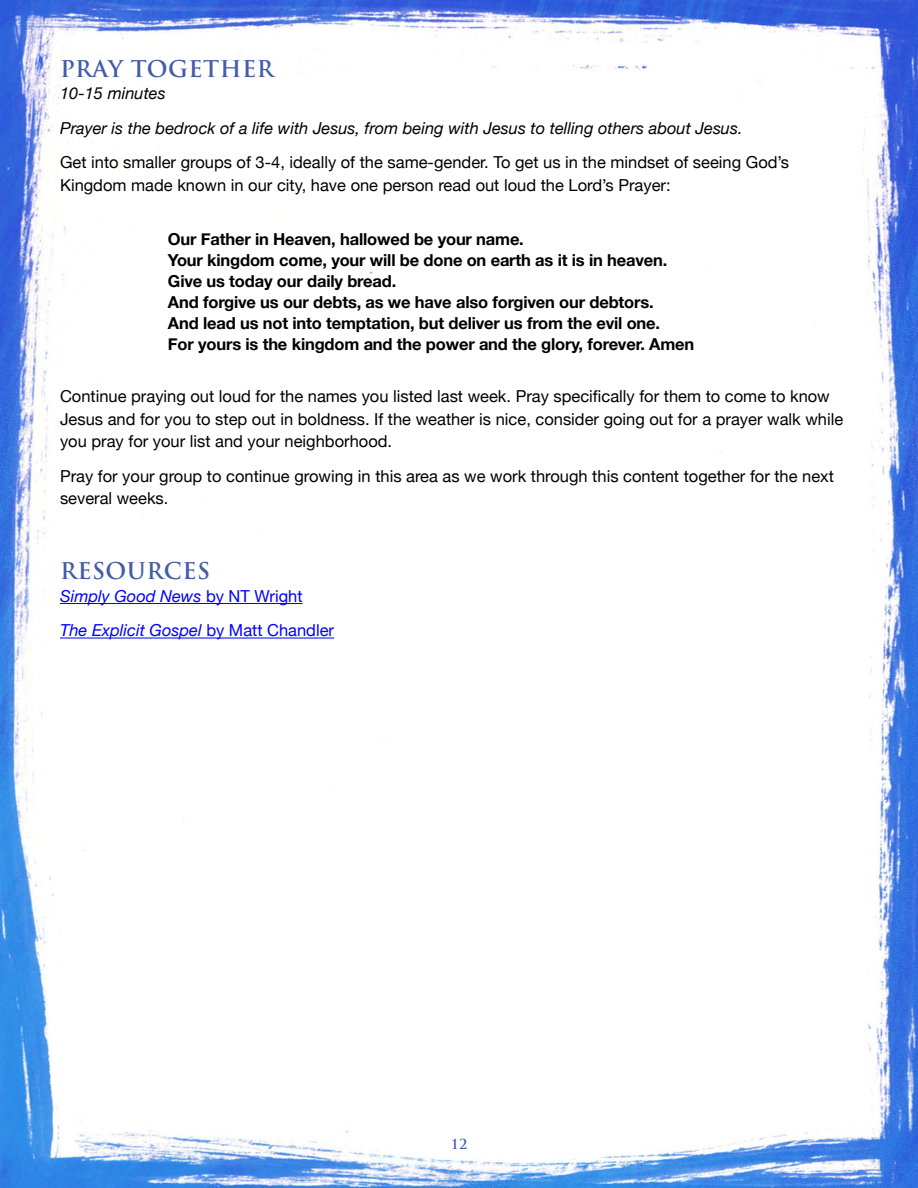
<style>
.page{position:relative;width:918px;height:1188px;background:#fff}
.page>*{position:absolute;margin:0;border:0;box-sizing:border-box;transform-origin:0 0}
.t1{font:700 22.5px "Trajan Pro";letter-spacing:.02em;color:#415ca9}
.t2{font:16.5px/22.5px "Helvetica Neue";color:#000}
.t3{font:700 16.5px/21px "Helvetica Neue";letter-spacing:-.01em;color:#000}
.t4{font:italic 16.5px/34.5px "Helvetica Neue";color:#000}
.t5{font:italic 16.5px/34.5px "Helvetica Neue";color:#00f}
.t6{font:700 13.5px "Trajan Pro";color:#415ca9}
.s1{font-style:normal}
</style>
<div class="page">
<img style="left:0;top:0;width:918px;height:1188px">
<hr style="left:60px;top:603px;width:243px;height:1px;background:#00f">
<hr style="left:60px;top:638px;width:274px;height:1px;background:#00f">
<h1 class="t1" style="left:60px;top:55px;width:215px">PRAY TOGETHER</h1>
<p class="t4" style="left:60px;top:77px;width:684px">10-15 minutes<br>Prayer is the bedrock of a life with Jesus, from being with Jesus to telling others about Jesus.</p>
<p class="t2" style="left:60px;top:152px;width:731px">Get into smaller groups of 3-4, ideally of the same-gender. To get us in the mindset of seeing God’s<br>Kingdom made known in our city, have one person read out loud the Lord’s Prayer:</p>
<p class="t3" style="left:168px;top:229px;width:528px">Our Father in Heaven, hallowed be your name.<br>Your kingdom come, your will be done on earth as it is in heaven.<br>Give us today our daily bread.<br>And forgive us our debts, as we have also forgiven our debtors.<br>And lead us not into temptation, but deliver us from the evil one.<br>For yours is the kingdom and the power and the glory, forever. Amen</p>
<p class="t2" style="left:60px;top:386px;width:785px">Continue praying out loud for the names you listed last week. Pray specifically for them to come to know<br>Jesus and for you to step out in boldness. If the weather is nice, consider going out for a prayer walk while you pray for your list and your neighborhood.</p>
<p class="t2" style="left:60px;top:466px;width:776px">Pray for your group to continue growing in this area as we work through this content together for the next several weeks.</p>
<h1 class="t1" style="left:60px;top:557px;width:152px">RESOURCES</h1>
<p class="t5" style="left:60px;top:580px;width:276px">Simply Good News <span class="s1">by NT Wright<br></span>The Explicit Gospel <span class="s1">by Matt Chandler</span></p>
<p class="t6" style="left:451px;top:1135px;width:18px">12<sub>12</sub></p>
</div>
